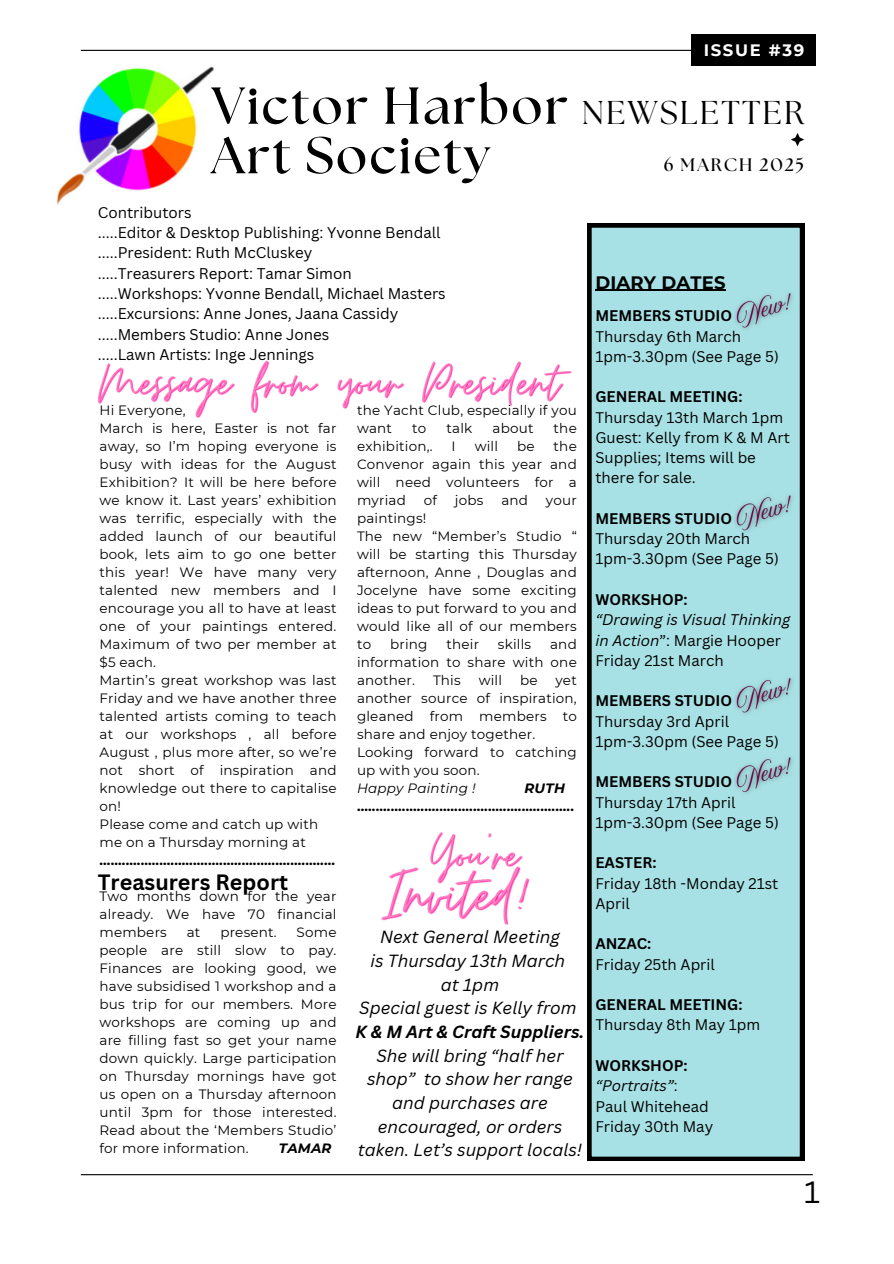
<style>
.page{position:relative;width:894px;height:1264px;background:#fff}
.page>*{position:absolute;margin:0;border:0;box-sizing:border-box;transform-origin:0 0}
.t1{font:700 51.9px/49.5px "The Seasons";letter-spacing:.04em;color:#000}
.t2{font:33px "The Seasons";letter-spacing:.065em;color:#000}
.t3{font:30px "Canva Sans";color:#000}
.t4{font:700 21.6px "Canva Sans";color:#000}
.t5{font:700 18px "The Seasons";letter-spacing:.1em;color:#000}
.t6{font:700 18px "Montserrat";letter-spacing:.01em;color:#000}
.t7{font:italic 17.1px/23.7px "Canva Sans";color:#000;text-align:center}
.t8{font:italic 700 17.1px "Canva Sans";color:#000}
.t9{font:700 16.5px "Montserrat";letter-spacing:.1em;color:#fff}
.t10{font:15px/20.2px "Canva Sans";color:#000}
.t11{font:700 15px "Canva Sans";color:#000}
.t12{font:italic 15px/20.2px "Canva Sans";color:#000}
.t13{font:13.5px/18px "Montserrat";letter-spacing:.015em;color:#000;text-align:justify}
.t14{font:700 13.5px "Montserrat";color:#000}
.t15{font:italic 13.5px "Montserrat";letter-spacing:.015em;color:#000}
.t16{font:italic 700 13.5px "Montserrat";letter-spacing:.015em;color:#000}
.s1{font-style:normal}
</style>
<div class="page">
<hr style="left:81px;top:50px;width:731px;height:1px;background:#000">
<hr style="left:81px;top:1174px;width:731px;height:1px;background:#000">
<svg style="left:791px;top:133px;width:13px;height:13px"></svg>
<div style="left:587px;top:223px;width:217px;height:937px;background:#a8e1e5"></div>
<img style="left:56px;top:66px;width:158px;height:139px">
<img style="left:433px;top:832px;width:59px;height:15px">
<img style="left:381px;top:847px;width:149px;height:78px">
<hr style="left:595px;top:290px;width:130px;height:1px;background:#000">
<div style="left:690px;top:35px;width:125px;height:31px;background:#000"></div>
<img style="left:97px;top:360px;width:475px;height:58px">
<img style="left:723px;top:279px;width:82px;height:66px">
<img style="left:723px;top:482px;width:82px;height:65px">
<img style="left:723px;top:664px;width:82px;height:65px">
<img style="left:723px;top:743px;width:82px;height:66px">
<p class="t1" style="left:211px;top:83px;width:358px">Victor Harbor<br>Art Society</p>
<p class="t9" style="left:703px;top:40px;width:102px">ISSUE #39</p>
<p class="t2" style="left:581px;top:98px;width:224px">NEWSLETTER</p>
<p class="t5" style="left:663px;top:157px;width:142px">6 MARCH 2025</p>
<p class="t10" style="left:98px;top:202px;width:95px">Contributors</p>
<p class="t10" style="left:98px;top:222px;width:344px">.....Editor &amp; Desktop Publishing: Yvonne Bendall</p>
<h6 class="t10" style="left:98px;top:242px;width:216px">.....President: Ruth McCluskey</h6>
<p class="t10" style="left:98px;top:263px;width:255px">.....Treasurers Report: Tamar Simon</p>
<p class="t10" style="left:98px;top:283px;width:349px">.....Workshops: Yvonne Bendall, Michael Masters</p>
<p class="t10" style="left:98px;top:303px;width:302px">.....Excursions: Anne Jones, Jaana Cassidy</p>
<p class="t10" style="left:98px;top:323px;width:233px">.....Members Studio: Anne Jones</p>
<p class="t10" style="left:98px;top:344px;width:218px">.....Lawn Artists: Inge Jennings</p>
<p class="t13" style="left:99px;top:401px;width:88px">Hi Everyone,</p>
<p class="t13" style="left:99px;top:419px;width:238px">March is here, Easter is not far away, so I’m hoping everyone is busy with ideas for the August Exhibition? It will be here before we know it. Last years’ exhibition was terrific, especially with the added launch of our beautiful book, lets aim to go one better this year! We have many very talented new members and I encourage you all to have at least one of your paintings entered.<br>Maximum of two per member at $5 each.</p>
<p class="t13" style="left:99px;top:671px;width:238px">Martin’s great workshop was last Friday and we have another three talented artists coming to teach at our workshops , all before August , plus more after, so we’re not short of inspiration and knowledge out there to capitalise on!</p>
<h3 class="t13" style="left:99px;top:815px;width:220px">Please come and catch up with me on a Thursday morning at</h3>
<h4 class="t14" style="left:99px;top:852px;width:237px">...............................................................</h4>
<p class="t13" style="left:99px;top:887px;width:238px">Two months down for the year already. We have 70 financial members</p>
<p class="t4" style="left:98px;top:867px;width:192px">Treasurers Report</p>
<p class="t13" style="left:99px;top:923px;width:238px;text-indent:197px">Some people are still slow to pay.<br>Finances are looking good, we have subsidised 1 workshop and a bus trip for our members. More workshops are coming up and are filling fast so get your name down quickly. Large participation on Thursday mornings have got us open on a Thursday afternoon until 3pm for those interested.<br>Read about the ‘Members Studio’ for more information.</p>
<p class="t13" style="left:187px;top:923px;width:15px">at</p>
<p class="t13" style="left:220px;top:923px;width:58px">present.</p>
<p class="t16" style="left:279px;top:1140px;width:54px">TAMAR</p>
<p class="t13" style="left:357px;top:401px;width:221px">the Yacht Club, especially if you want</p>
<p class="t13" style="left:412px;top:419px;width:16px">to</p>
<p class="t13" style="left:446px;top:419px;width:27px">talk</p>
<p class="t13" style="left:492px;top:419px;width:42px">about</p>
<p class="t13" style="left:553px;top:419px;width:25px">the</p>
<p class="t13" style="left:357px;top:437px;width:77px">exhibition,.</p>
<p class="t13" style="left:451px;top:437px;width:6px">I</p>
<p class="t13" style="left:474px;top:437px;width:25px">will</p>
<p class="t13" style="left:517px;top:437px;width:19px">be</p>
<p class="t13" style="left:357px;top:437px;width:221px;text-indent:196px">the Convenor again this year and will need volunteers for a myriad</p>
<p class="t13" style="left:423px;top:491px;width:15px">of</p>
<p class="t13" style="left:455px;top:491px;width:30px">jobs</p>
<p class="t13" style="left:501px;top:491px;width:28px">and</p>
<p class="t13" style="left:545px;top:491px;width:32px">your</p>
<p class="t13" style="left:357px;top:509px;width:71px">paintings!</p>
<p class="t13" style="left:357px;top:527px;width:221px">The new “Member’s Studio “ will be starting this Thursday afternoon, Anne , Douglas and Jocelyne have some exciting ideas to put forward to you and would like all of our members to</p>
<p class="t13" style="left:357px;top:635px;width:221px;text-indent:193px">and information to share with one another.</p>
<p class="t13" style="left:390px;top:635px;width:39px">bring</p>
<p class="t13" style="left:446px;top:635px;width:34px">their</p>
<p class="t13" style="left:498px;top:635px;width:35px">skills</p>
<p class="t13" style="left:433px;top:671px;width:29px">This</p>
<p class="t13" style="left:478px;top:671px;width:25px">will</p>
<p class="t13" style="left:520px;top:671px;width:19px">be</p>
<p class="t13" style="left:357px;top:671px;width:221px;text-indent:198px">yet another source of inspiration, gleaned from members to share and enjoy together.</p>
<p class="t13" style="left:357px;top:743px;width:221px">Looking forward to catching up with you soon.</p>
<p class="t15" style="left:357px;top:780px;width:120px">Happy Painting !</p>
<p class="t16" style="left:524px;top:780px;width:42px">RUTH</p>
<p class="t14" style="left:357px;top:798px;width:218px">..........................................................</p>
<p class="t7" style="left:380px;top:924px;width:181px">Next General Meeting</p>
<p class="t7" style="left:370px;top:948px;width:196px">is Thursday 13th March</p>
<p class="t7" style="left:441px;top:972px;width:60px">at 1pm</p>
<p class="t7" style="left:359px;top:995px;width:218px">Special guest is Kelly from</p>
<p class="t8" style="left:355px;top:1019px;width:230px">K &amp; M Art &amp; Craft Suppliers.</p>
<p class="t7" style="left:357px;top:1043px;width:226px">She will bring “half her shop” to show her range and purchases are encouraged, or orders taken. Let’s support locals!</p>
<p class="t6" style="left:595px;top:271px;width:132px">DIARY DATES</p>
<p class="t11" style="left:595px;top:305px;width:138px">MEMBERS STUDIO</p>
<p class="t10" style="left:595px;top:326px;width:147px">Thursday 6th March</p>
<p class="t10" style="left:595px;top:346px;width:185px">1pm-3.30pm (See Page 5)</p>
<p class="t11" style="left:595px;top:386px;width:148px">GENERAL MEETING:</p>
<p class="t10" style="left:595px;top:407px;width:189px">Thursday 13th March 1pm</p>
<p class="t10" style="left:595px;top:427px;width:196px">Guest: Kelly from K &amp; M Art<br>Supplies; Items will be there for sale.</p>
<p class="t11" style="left:595px;top:508px;width:138px">MEMBERS STUDIO</p>
<p class="t10" style="left:595px;top:528px;width:156px">Thursday 20th March</p>
<p class="t10" style="left:595px;top:548px;width:185px">1pm-3.30pm (See Page 5)</p>
<p class="t11" style="left:595px;top:589px;width:94px">WORKSHOP:</p>
<p class="t12" style="left:595px;top:609px;width:196px">“Drawing is Visual Thinking in Action<span class="s1">”: Margie Hooper</span></p>
<p class="t10" style="left:595px;top:650px;width:130px">Friday 21st March</p>
<p class="t11" style="left:595px;top:690px;width:138px">MEMBERS STUDIO</p>
<p class="t10" style="left:595px;top:710px;width:135px">Thursday 3rd April</p>
<p class="t10" style="left:595px;top:731px;width:185px">1pm-3.30pm (See Page 5)</p>
<p class="t11" style="left:595px;top:771px;width:138px">MEMBERS STUDIO</p>
<p class="t10" style="left:595px;top:791px;width:141px">Thursday 17th April</p>
<p class="t10" style="left:595px;top:812px;width:185px">1pm-3.30pm (See Page 5)</p>
<p class="t11" style="left:595px;top:852px;width:63px">EASTER:</p>
<p class="t10" style="left:595px;top:872px;width:184px">Friday 18th -Monday 21st<br>April</p>
<p class="t11" style="left:595px;top:933px;width:57px">ANZAC:</p>
<p class="t10" style="left:595px;top:953px;width:121px">Friday 25th April</p>
<p class="t11" style="left:595px;top:994px;width:148px">GENERAL MEETING:</p>
<p class="t10" style="left:595px;top:1014px;width:166px">Thursday 8th May 1pm</p>
<p class="t11" style="left:595px;top:1054px;width:94px">WORKSHOP:</p>
<p class="t12" style="left:595px;top:1075px;width:84px">“Portraits”<span class="s1">:</span></p>
<p class="t10" style="left:595px;top:1095px;width:115px">Paul Whitehead</p>
<p class="t10" style="left:595px;top:1115px;width:119px">Friday 30th May</p>
<h3 class="t3" style="left:804px;top:1170px;width:17px">1</h3>
</div>
